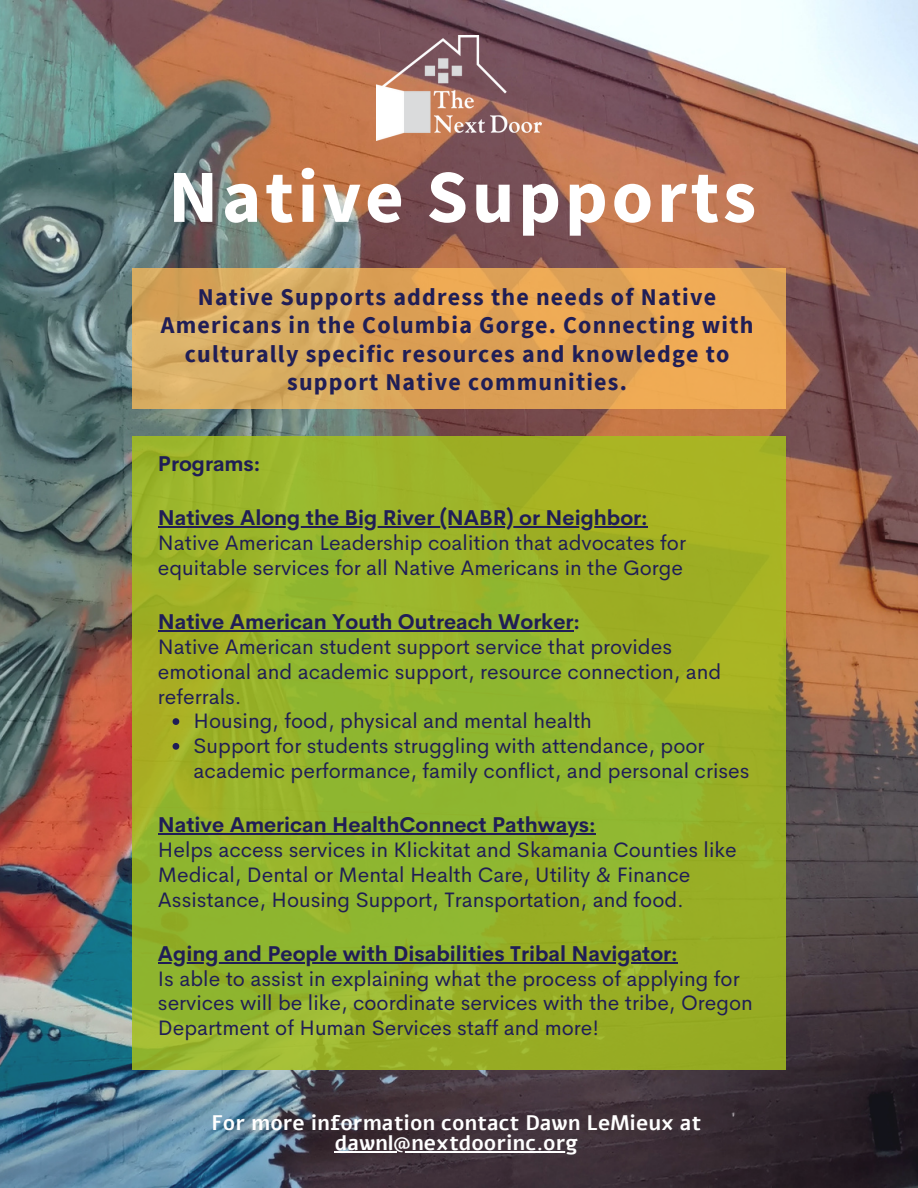
<style>
.page{position:relative;width:918px;height:1188px;background:#fff}
.page>*{position:absolute;margin:0;border:0;box-sizing:border-box;transform-origin:0 0}
.t1{font:700 75px "Source Sans Pro";letter-spacing:.05em;color:#fff}
.t2{font:700 24px/28.2px "Source Sans Pro";letter-spacing:.05em;color:#201e56;text-align:center}
.t3{font:21px/24.8px "Cerebri Sans";color:#201e56}
.t4{font:700 21px "Cerebri Sans";color:#201e56}
.t5{font:700 21px/20.2px "Alef";color:#fff;text-align:center}
</style>
<div class="page">
<img style="left:0;top:0;width:918px;height:1188px">
<hr style="left:335px;top:1151px;width:243px;height:1px;background:#fff">
<img style="left:376px;top:36px;width:165px;height:104px">
<svg style="left:133px;top:437px;width:653px;height:632px;background:#98b22a"></svg>
<svg style="left:133px;top:268px;width:652px;height:140px;background:#dfa759"></svg>
<hr style="left:158px;top:527px;width:490px;height:1px;background:#201e56">
<svg style="left:173px;top:718px;width:6px;height:7px"></svg>
<svg style="left:173px;top:743px;width:6px;height:7px"></svg>
<hr style="left:158px;top:630px;width:416px;height:2px;background:#201e56">
<hr style="left:158px;top:833px;width:438px;height:2px;background:#201e56">
<hr style="left:158px;top:962px;width:520px;height:1px;background:#201e56">
<p class="t1" style="left:168px;top:148px;width:589px">Native Supports</p>
<p class="t2" style="left:161px;top:283px;width:594px">Native Supports address the needs of Native Americans in the Columbia Gorge. Connecting with culturally specific resources and knowledge to support Native communities.</p>
<p class="t4" style="left:158px;top:450px;width:104px">Programs:</p>
<p class="t4" style="left:158px;top:504px;width:491px">Natives Along the Big River (NABR) or Neighbor:</p>
<p class="t3" style="left:158px;top:530px;width:530px">Native American Leadership coalition that advocates for equitable services for all Native Americans in the Gorge</p>
<p class="t4" style="left:158px;top:608px;width:424px">Native American Youth Outreach Worker:</p>
<p class="t3" style="left:158px;top:634px;width:565px">Native American student support service that provides emotional and academic support, resource connection, and referrals.</p>
<p class="t3" style="left:194px;top:709px;width:400px">Housing, food, physical and mental health</p>
<p class="t3" style="left:194px;top:733px;width:557px">Support for students struggling with attendance, poor academic performance, family conflict, and personal crises</p>
<p class="t4" style="left:158px;top:811px;width:439px">Native American HealthConnect Pathways:</p>
<p class="t3" style="left:158px;top:837px;width:580px">Helps access services in Klickitat and Skamania Counties like<br>Medical, Dental or Mental Health Care, Utility &amp; Finance<br>Assistance, Housing Support, Transportation, and food.</p>
<p class="t4" style="left:158px;top:940px;width:521px">Aging and People with Disabilities Tribal Navigator:</p>
<p class="t3" style="left:158px;top:966px;width:596px">Is able to assist in explaining what the process of applying for services will be like, coordinate services with the tribe, Oregon<br>Department of Human Services staff and more!</p>
<p class="t5" style="left:211px;top:1113px;width:492px">For more information contact Dawn LeMieux at dawnl@nextdoorinc.org</p>
</div>
